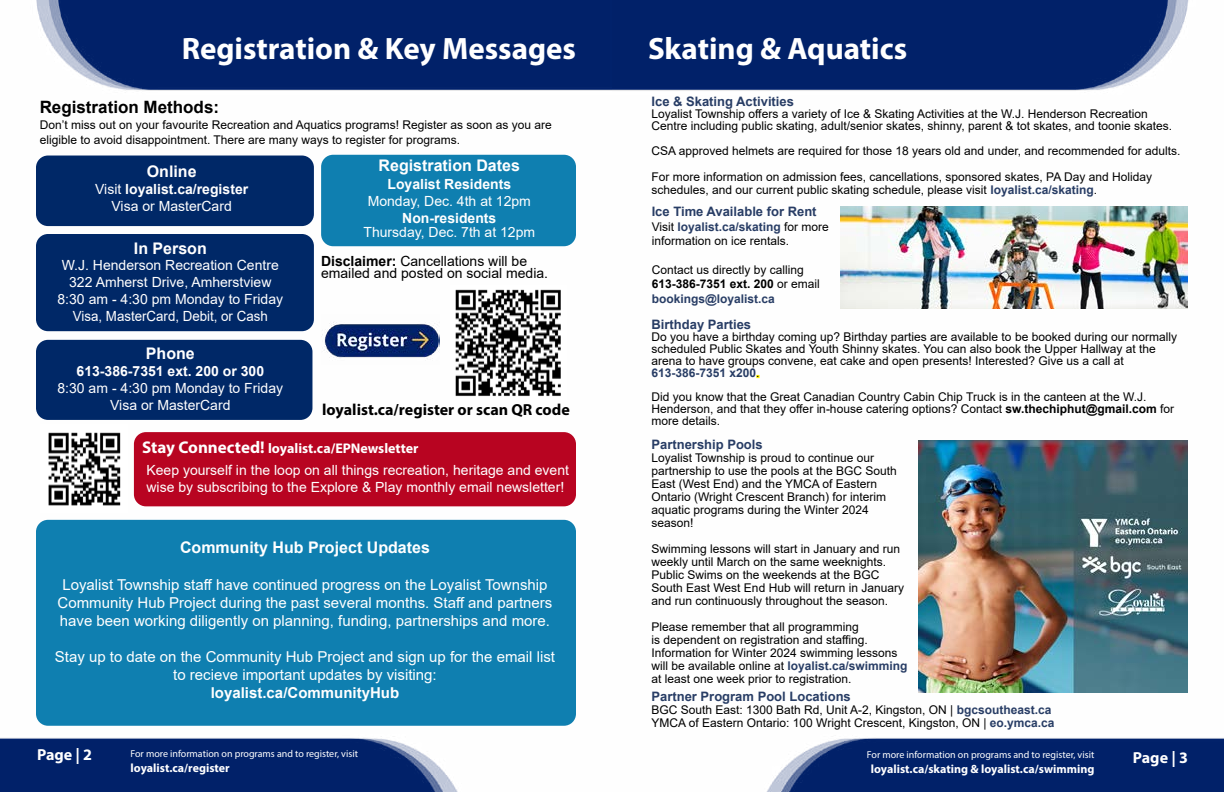
<style>
.page{position:relative;width:1224px;height:792px;background:#fff}
.page>*{position:absolute;margin:0;border:0;box-sizing:border-box;transform-origin:0 0}
.t1{font:700 31px "Myriad Pro";color:#fff}
.t2{font:700 17px "Arial";color:#000}
.t3{font:700 16px "Arial";color:#fff}
.t4{font:700 16px "Myriad Pro";color:#000}
.t5{font:700 16px "Myriad Pro";color:#fff}
.t6{font:15px/18px "Arial";color:#fff;text-align:center}
.t7{font:700 15px "Arial";color:#fff}
.t8{font:14px/16.8px "Arial";color:#fff;text-align:center}
.t9{font:14px/12px "Arial";color:#000}
.t10{font:700 14px "Arial";color:#fff}
.t11{font:700 14px "Myriad Pro";color:#fff}
.t12{font:700 13px "Arial";color:#283d65}
.t13{font:12px/13px "Arial";color:#000}
.t14{font:700 12px "Myriad Pro";color:#fff}
.t15{font:10px "Myriad Pro";color:#fff}
.s1{font-weight:700}
.s2{font-size:17px}
.s3{font-weight:700;color:#283d65}
.s4{color:#fff200}
</style>
<div class="page">
<img style="left:0;top:0;width:1224px;height:792px">
<div style="left:36px;top:340px;width:276px;height:80px;background:#002867;border-radius:12px"></div>
<div style="left:36px;top:156px;width:278px;height:70px;background:#002867;border-radius:12px"></div>
<div style="left:36px;top:234px;width:278px;height:97px;background:#002867;border-radius:12px"></div>
<img style="left:321px;top:315px;width:118px;height:50px">
<img style="left:450px;top:285px;width:117px;height:114px">
<div style="left:134px;top:432px;width:442px;height:74px;background:#b80421;border-radius:12px"></div>
<img style="left:40px;top:425px;width:88px;height:87px">
<div style="left:321px;top:155px;width:255px;height:91px;background:#0f7fb0;border-radius:12px"></div>
<img style="left:918px;top:440px;width:270px;height:252px">
<div style="left:36px;top:520px;width:540px;height:206px;background:#0f7fb0;border-radius:12px"></div>
<img style="left:841px;top:206px;width:347px;height:103px">
<h1 class="t1" style="left:182px;top:29px;width:396px">Registration &amp; Key Messages</h1>
<h2 class="t2" style="left:40px;top:95px;width:181px">Registration Methods:</h2>
<p class="t13" style="left:40px;top:118px;width:514px;line-height:14.4px">Don’t miss out on your favourite Recreation and Aquatics programs! Register as soon as you are eligible to avoid disappointment. There are many ways to register for programs.</p>
<h3 class="t3" style="left:147px;top:160px;width:51px">Online</h3>
<p class="t8" style="left:95px;top:180px;width:155px">Visit <span class="s1">loyalist.ca/register<br></span>Visa or MasterCard</p>
<h3 class="t3" style="left:134px;top:237px;width:74px">In Person</h3>
<p class="t8" style="left:58px;top:257px;width:227px">W.J. Henderson Recreation Centre<br>322 Amherst Drive, Amherstview<br>8:30 am - 4:30 pm Monday to Friday<br>Visa, MasterCard, Debit, or Cash</p>
<h3 class="t3" style="left:379px;top:155px;width:143px">Registration Dates</h3>
<p class="t10" style="left:387px;top:175px;width:125px">Loyalist Residents</p>
<p class="t8" style="left:368px;top:193px;width:165px">Monday, Dec. 4th at 12pm</p>
<p class="t10" style="left:402px;top:209px;width:96px">Non-residents</p>
<p class="t8" style="left:363px;top:224px;width:173px">Thursday, Dec. 7th at 12pm</p>
<p class="t9" style="left:321px;top:255px;width:229px"><span class="s1">Disclaimer:</span> Cancellations will be emailed and posted on social media.</p>
<h3 class="t3" style="left:146px;top:343px;width:50px">Phone</h3>
<p class="t10" style="left:77px;top:361px;width:189px">613-386-7351 ext. 200 or 300</p>
<p class="t8" style="left:58px;top:380px;width:227px">8:30 am - 4:30 pm Monday to Friday<br>Visa or MasterCard</p>
<p class="t11" style="left:142px;top:439px;width:278px"><span class="s2">Stay Connected!</span> loyalist.ca/EPNewsletter</p>
<p class="t8" style="left:147px;top:462px;width:424px;text-align:left">Keep yourself in the loop on all things recreation, heritage and event wise by subscribing to the Explore &amp; Play monthly email newsletter!</p>
<h3 class="t4" style="left:322px;top:400px;width:249px">loyalist.ca/register or scan QR code</h3>
<h3 class="t3" style="left:180px;top:536px;width:251px">Community Hub Project Updates</h3>
<p class="t6" style="left:58px;top:576px;width:496px">Loyalist Township staff have continued progress on the Loyalist Township<br>Community Hub Project during the past several months. Staff and partners have been working diligently on planning, funding, partnerships and more.</p>
<p class="t6" style="left:55px;top:648px;width:502px">Stay up to date on the Community Hub Project and sign up for the email list to recieve important updates by visiting:</p>
<p class="t7" style="left:211px;top:682px;width:190px">loyalist.ca/CommunityHub</p>
<h3 class="t5" style="left:37px;top:744px;width:57px">Page | 2</h3>
<p class="t15" style="left:131px;top:748px;width:229px">For more information on programs and to register, visit</p>
<p class="t14" style="left:131px;top:760px;width:101px">loyalist.ca/register</p>
<h1 class="t1" style="left:648px;top:29px;width:261px">Skating &amp; Aquatics</h1>
<p class="t12" style="left:652px;top:92px;width:144px">Ice &amp; Skating Activities</p>
<p class="t13" style="left:652px;top:108px;width:522px;line-height:12px">Loyalist Township offers a variety of Ice &amp; Skating Activities at the W.J. Henderson Recreation<br>Centre including public skating, adult/senior skates, shinny, parent &amp; tot skates, and toonie skates.</p>
<p class="t13" style="left:652px;top:138px;width:530px;line-height:26px">CSA approved helmets are required for those 18 years old and under, and recommended for adults.<br>For more information on admission fees, cancellations, sponsored skates, PA Day and Holiday</p>
<p class="t13" style="left:652px;top:183px;width:447px">schedules, and our current public skating schedule, please visit <span class="s3">loyalist.ca/skating</span>.</p>
<p class="t12" style="left:652px;top:202px;width:166px">Ice Time Available for Rent</p>
<p class="t13" style="left:652px;top:219px;width:179px;line-height:14.4px">Visit <span class="s3">loyalist.ca/skating</span> for more information on ice rentals.</p>
<p class="t13" style="left:652px;top:262px;width:170px;line-height:14.4px">Contact us directly by calling<br><span class="s1">613-386-7351 ext. 200</span> or email <span class="s3">bookings@loyalist.ca</span></p>
<p class="t12" style="left:652px;top:315px;width:101px">Birthday Parties</p>
<p class="t13" style="left:652px;top:331px;width:527px;line-height:12px">Do you have a birthday coming up? Birthday parties are available to be booked during our normally scheduled Public Skates and Youth Shinny skates. You can also book the Upper Hallway at the arena to have groups convene, eat cake and open presents! Interested? Give us a call at <span class="s3">613-386-7351 x200</span><span class="s4">.</span></p>
<p class="t13" style="left:651px;top:391px;width:524px;line-height:12px">Did you know that the Great Canadian Country Cabin Chip Truck is in the canteen at the W.J.<br>Henderson, and that they offer in-house catering options? Contact <span class="s1">sw.thechiphut@gmail.com</span> for more details.</p>
<p class="t12" style="left:652px;top:435px;width:113px">Partnership Pools</p>
<p class="t13" style="left:652px;top:451px;width:247px">Loyalist Township is proud to continue our partnership to use the pools at the BGC South East (West End) and the YMCA of Eastern Ontario (Wright Crescent Branch) for interim aquatic programs during the Winter 2024 season!</p>
<p class="t13" style="left:652px;top:542px;width:254px">Swimming lessons will start in January and run weekly until March on the same weeknights.<br>Public Swims on the weekends at the BGC South East West End Hub will return in January and run continuously throughout the season.</p>
<p class="t13" style="left:652px;top:620px;width:258px">Please remember that all programming<br>is dependent on registration and staffing.<br>Information for Winter 2024 swimming lessons will be available online at <span class="s3">loyalist.ca/swimming </span>at least one week prior to registration.</p>
<p class="t12" style="left:652px;top:687px;width:201px">Partner Program Pool Locations</p>
<p class="t13" style="left:652px;top:703px;width:405px">BGC South East: 1300 Bath Rd, Unit A-2, Kingston, ON | <span class="s3">bgcsoutheast.ca<br></span>YMCA of Eastern Ontario: 100 Wright Crescent, Kingston, ON | <span class="s3">eo.ymca.ca</span></p>
<p class="t15" style="left:867px;top:749px;width:229px">For more information on programs and to register, visit</p>
<p class="t14" style="left:871px;top:761px;width:225px">loyalist.ca/skating &amp; loyalist.ca/swimming</p>
<h3 class="t5" style="left:1133px;top:747px;width:57px">Page | 3</h3>
</div>
